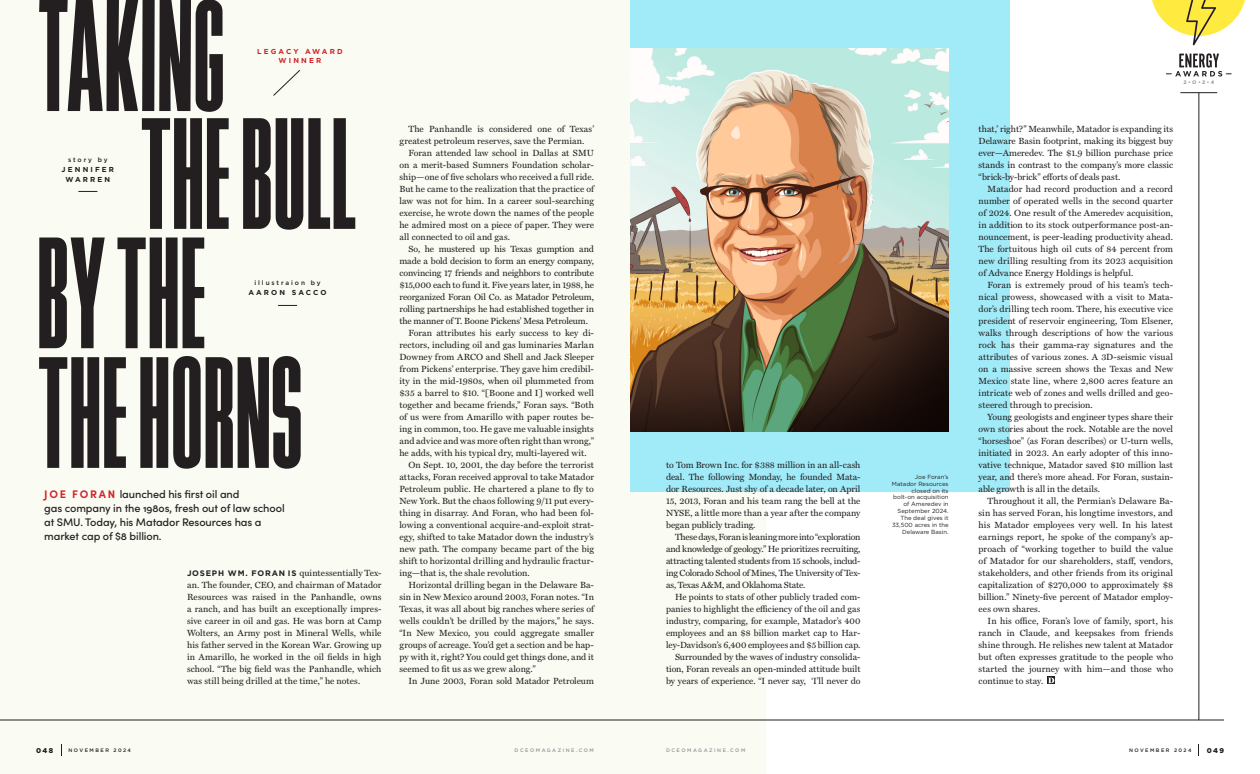
<style>
.page{position:relative;width:1260px;height:774px;background:#fff}
.page>*{position:absolute;margin:0;border:0;box-sizing:border-box;transform-origin:0 0}
.t1{font:166px "Bee Four";letter-spacing:-.01em;color:#231f20}
.t2{font:500 11px/14px "Sofia Pro";letter-spacing:-.01em;color:#231f20}
.t3{font:9px/12px "Miller Text";color:#231f20;text-align:justify}
.t4{font:700 7.2px/9px "Gotham";letter-spacing:.3em;color:#d1232a;text-align:center}
.t5{font:700 7.2px/10px "Gotham";letter-spacing:.3em;color:#231f20;text-align:center}
.t6{font:700 7.2px "Gotham";letter-spacing:.28em;color:#231f20}
.t7{font:900 7px "Gotham";letter-spacing:.2em;color:#231f20}
.t8{font:500 6.4px "Gotham";letter-spacing:.3em;color:#231f20}
.t9{font:5.9px/6.9px "Gotham";color:#231f20;text-align:right}
.t10{font:700 5.1px "Gotham";color:#939598}
.t11{font:500 5px "Gotham";letter-spacing:.3em;color:#939598}
.t12{font:500 5px "Gotham";letter-spacing:.3em;color:#231f20}
.s1{font-weight:700;color:#d1232a}
.s2{font-family:"Gotham";font-weight:700;font-size:8px}
</style>
<div class="page">
<div style="left:0;top:0;width:766px;height:774px;background:#fafbf3"></div>
<div style="left:630px;top:0;width:379px;height:492px;background:#a1eaf7"></div>
<img style="left:630px;top:48px;width:319px;height:384px">
<hr style="left:1199px;top:93px;width:1px;height:627px;background:#231f20">
<svg style="left:1166px;top:53px;width:66px;height:24px"></svg>
<hr style="left:1180px;top:93px;width:37px;height:1px;background:#231f20">
<hr style="left:0;top:720px;width:1224px;height:1px;background:#231f20">
<svg style="left:1198px;top:744px;width:1px;height:12px"></svg>
<svg style="left:61px;top:744px;width:1px;height:12px"></svg>
<svg style="left:1048px;top:677px;width:7px;height:7px"></svg>
<svg style="left:1048px;top:678px;width:6px;height:5px"></svg>
<svg style="left:78px;top:191px;width:19px;height:1px"></svg>
<svg style="left:278px;top:305px;width:19px;height:1px"></svg>
<svg style="left:1152px;top:0;width:93px;height:45px"></svg>
<svg style="left:39px;top:0;width:184px;height:112px"></svg>
<svg style="left:273px;top:70px;width:27px;height:26px"></svg>
<p class="t4" style="left:257px;top:47px;width:87px">LEGACY AWARD<br>WINNER</p>
<p class="t1" style="left:140px;top:84px;width:218px">THE BULL</p>
<p class="t1" style="left:36px;top:203px;width:172px">BY THE</p>
<p class="t1" style="left:37px;top:323px;width:266px">THE HORNS</p>
<p class="t8" style="left:68px;top:155px;width:41px">story by</p>
<p class="t5" style="left:62px;top:164px;width:54px">JENNIFER<br>WARREN</p>
<p class="t8" style="left:254px;top:279px;width:68px">illustraion by</p>
<p class="t6" style="left:248px;top:288px;width:80px">AARON SACCO</p>
<p class="t2" style="left:44px;top:486px;width:242px"><span class="s1">J O E FO R A N</span> launched his first oil and<br>gas company in the 1980s, fresh out of law school at SMU. Today, his Matador Resources has a market cap of $8 billion.</p>
<p class="t3" style="left:187px;top:567px;width:196px"><span class="s2">JOSEPH WM. FORAN IS</span> quintessentially Tex&shy;an. The founder, CEO, and chairman of Matador Resources was raised in the Panhandle, owns a ranch, and has built an exceptionally impres&shy;sive career in oil and gas. He was born at Camp Wolters, an Army post in Mineral Wells, while his father served in the Korean War. Growing up in Amarillo, he worked in the oil fields in high school. “The big field was the Panhandle, which was still being drilled at the time,” he notes.</p>
<p class="t3" style="left:399px;top:123px;width:196px;text-indent:9px">The Panhandle is considered one of Texas’ greatest petroleum reserves, save the Permian.</p>
<p class="t3" style="left:399px;top:147px;width:196px;text-indent:9px">Foran attended law school in Dallas at SMU on a merit-based Sumners Foundation scholar&shy;ship—one of five scholars who received a full ride.<br>But he came to the realization that the practice of law was not for him. In a career soul-searching exercise, he wrote down the names of the people he admired most on a piece of paper. They were all connected to oil and gas.</p>
<p class="t3" style="left:399px;top:243px;width:196px;text-indent:9px">So, he mustered up his Texas gumption and made a bold decision to form an energy company, convincing 17 friends and neighbors to contribute $15,000 each to fund it. Five years later, in 1988, he reorganized Foran Oil Co. as Matador Petroleum, rolling partnerships he had established together in the manner of T. Boone Pickens’ Mesa Petroleum.</p>
<p class="t3" style="left:399px;top:327px;width:196px;text-indent:9px">Foran attributes his early success to key di&shy;rectors, including oil and gas luminaries Marlan Downey from ARCO and Shell and Jack Sleeper from Pickens’ enterprise. They gave him credibil&shy;ity in the mid-1980s, when oil plummeted from $35 a barrel to $10. “[Boone and I] worked well together and became friends,” Foran says. “Both of us were from Amarillo with paper routes be&shy;ing in common, too. He gave me valuable insights and advice and was more often right than wrong,” he adds, with his typical dry, multi-layered wit.</p>
<p class="t3" style="left:399px;top:459px;width:196px;text-indent:9px">On Sept. 10, 2001, the day before the terrorist attacks, Foran received approval to take Matador Petroleum public. He chartered a plane to fly to New York. But the chaos following 9/11 put every&shy;thing in disarray. And Foran, who had been fol&shy;lowing a conventional acquire-and-exploit strat&shy;egy, shifted to take Matador down the industry’s new path. The company became part of the big shift to horizontal drilling and hydraulic fractur&shy;ing—that is, the shale revolution.</p>
<p class="t3" style="left:399px;top:579px;width:196px;text-indent:9px">Horizontal drilling began in the Delaware Ba&shy;sin in New Mexico around 2003, Foran notes. “In Texas, it was all about big ranches where series of wells couldn’t be drilled by the majors,” he says. “In New Mexico, you could aggregate smaller groups of acreage. You’d get a section and be hap&shy;py with it, right? You could get things done, and it seemed to fit us as we grew along.”</p>
<p class="t3" style="left:408px;top:675px;width:187px">In June 2003, Foran sold Matador Petroleum</p>
<p class="t3" style="left:666px;top:459px;width:196px">to Tom Brown Inc. for $388 million in an all-cash deal. The following Monday, he founded Mata&shy;dor Resources. Just shy of a decade later, on April 15, 2013, Foran and his team rang the bell at the NYSE, a little more than a year after the company began publicly trading.</p>
<p class="t3" style="left:666px;top:531px;width:196px;text-indent:9px">These days, Foran is leaning more into “exploration and knowledge of geology.” He prioritizes recruiting, attracting talented students from 15 schools, includ&shy;ing Colorado School of Mines, The University of Tex&shy;as, Texas A&amp;M, and Oklahoma State.</p>
<p class="t3" style="left:666px;top:591px;width:196px;text-indent:9px">He points to stats of other publicly traded com&shy;panies to highlight the efficiency of the oil and gas industry, comparing, for example, Matador’s 400 employees and an $8 billion market cap to Har&shy;ley-Davidson’s 6,400 employees and $5 billion cap.</p>
<p class="t3" style="left:666px;top:651px;width:196px;text-indent:9px">Surrounded by the waves of industry consolida&shy;tion, Foran reveals an open-minded attitude built by years of experience. “I never say, ‘I’ll never do</p>
<p class="t9" style="left:892px;top:473px;width:58px">Joe Foran’s<br>Matador Resources closed on its bolt-on acquisition of Ameredev in<br>September 2024.<br>The deal gives it<br>33,500 acres in the<br>Delaware Basin.</p>
<p class="t10" style="left:1183px;top:79px;width:33px">2•O•2•4</p>
<p class="t3" style="left:979px;top:123px;width:196px">that,’ right?” Meanwhile, Matador is expanding its Delaware Basin footprint, making its biggest buy ever—Ameredev. The $1.9 billion purchase price stands in contrast to the company’s more classic “brick-by-brick” efforts of deals past.</p>
<p class="t3" style="left:979px;top:183px;width:196px;text-indent:9px">Matador had record production and a record number of operated wells in the second quarter of 2024. One result of the Ameredev acquisition, in addition to its stock outperformance post-an&shy;nouncement, is peer-leading productivity ahead.<br>The fortuitous high oil cuts of 84 percent from new drilling resulting from its 2023 acquisition of Advance Energy Holdings is helpful.</p>
<p class="t3" style="left:979px;top:279px;width:196px;text-indent:9px">Foran is extremely proud of his team’s tech&shy;nical prowess, showcased with a visit to Mata&shy;dor’s drilling tech room. There, his executive vice president of reservoir engineering, Tom Elsener, walks through descriptions of how the various rock has their gamma-ray signatures and the attributes of various zones. A 3D-seismic visual on a massive screen shows the Texas and New Mexico state line, where 2,800 acres feature an intricate web of zones and wells drilled and geo&shy;steered through to precision.</p>
<p class="t3" style="left:979px;top:411px;width:196px;text-indent:9px">Young geologists and engineer types share their own stories about the rock. Notable are the novel “horseshoe” (as Foran describes) or U-turn wells, initiated in 2023. An early adopter of this inno&shy;vative technique, Matador saved $10 million last year, and there’s more ahead. For Foran, sustain&shy;able growth is all in the details.</p>
<p class="t3" style="left:979px;top:495px;width:196px;text-indent:9px">Throughout it all, the Permian’s Delaware Ba&shy;sin has served Foran, his longtime investors, and his Matador employees very well. In his latest earnings report, he spoke of the company’s ap&shy;proach of “working together to build the value of Matador for our shareholders, staff, vendors, stakeholders, and other friends from its original capitalization of $270,000 to approximately $8 billion.” Ninety-five percent of Matador employ&shy;ees own shares.</p>
<p class="t3" style="left:979px;top:615px;width:196px;text-indent:9px">In his office, Foran’s love of family, sport, his ranch in Claude, and keepsakes from friends shine through. He relishes new talent at Matador but often expresses gratitude to the people who started the journey with him—and those who continue to stay.</p>
<p class="t7" style="left:36px;top:745px;width:19px">048</p>
<p class="t12" style="left:68px;top:747px;width:64px">NOVEMBER 2024</p>
<p class="t11" style="left:515px;top:747px;width:81px">DCEOMAGAZINE.COM</p>
<p class="t11" style="left:666px;top:747px;width:81px">DCEOMAGAZINE.COM</p>
<p class="t12" style="left:1129px;top:747px;width:64px">NOVEMBER 2024</p>
<p class="t7" style="left:1207px;top:745px;width:19px">049</p>
</div>
